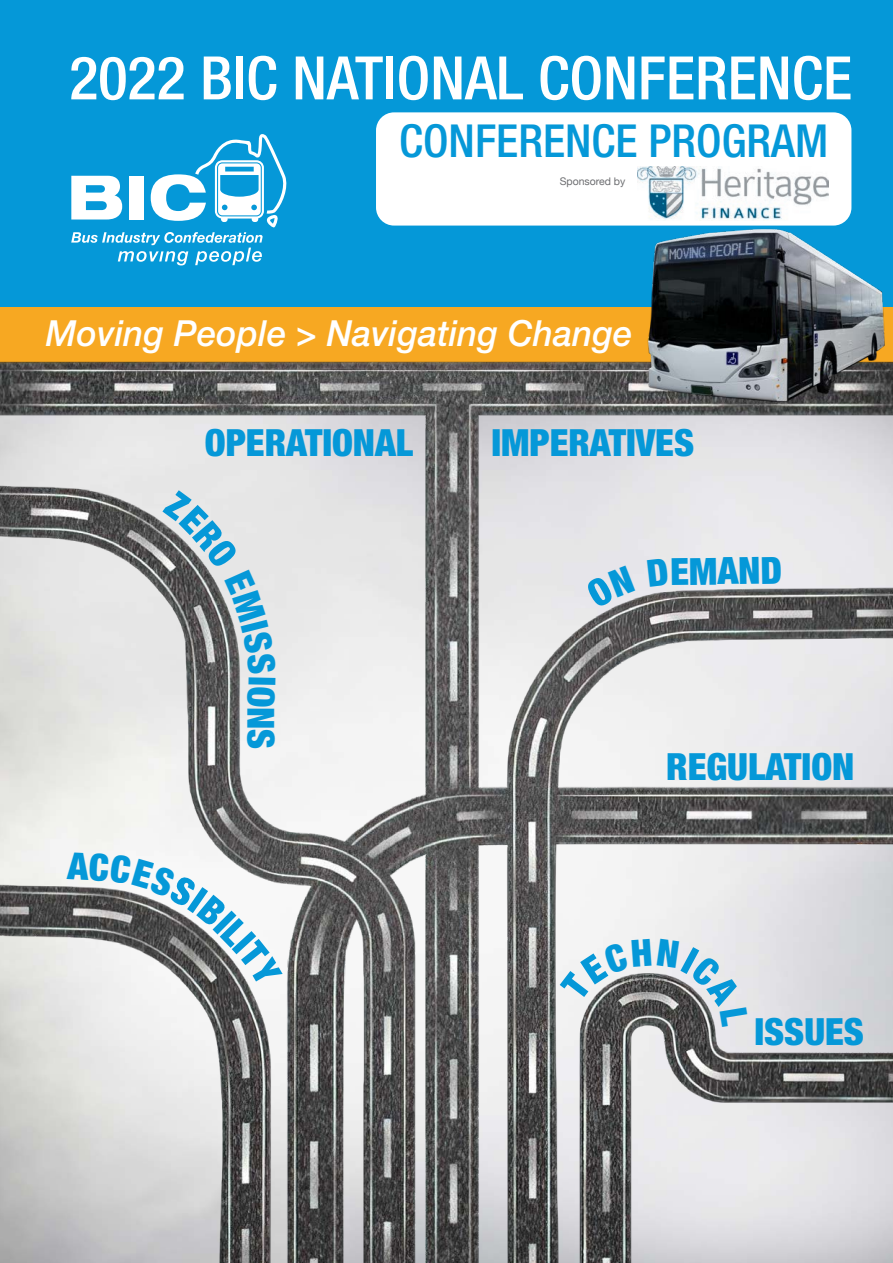
<style>
.page{position:relative;width:893px;height:1263px;background:#fff}
.page>*{position:absolute;margin:0;border:0;box-sizing:border-box;transform-origin:0 0}
.t1{font:500 condensed 60px "Helvetica Neue";color:#fff}
.t2{font:500 condensed 45.45px "Helvetica Neue";color:#0598d8}
.t3{font:900 condensed 37.5px "Helvetica Neue";color:#0598d8}
.t4{font:italic 500 36px "Helvetica Neue";letter-spacing:.005em;color:#fff;scale:.96 1}
.t5{font:10.5px "Helvetica Neue";color:#6c6d70}
</style>
<div class="page">
<div style="left:0;top:0;width:893px;height:336px;background:#0598d8"></div>
<div style="left:0;top:307px;width:893px;height:57px;background:#f7a822"></div>
<img style="left:0;top:361px;width:893px;height:902px">
<svg style="left:71px;top:134px;width:215px;height:131px"></svg>
<img style="left:646px;top:228px;width:247px;height:174px">
<div style="left:376px;top:112px;width:475px;height:114px;background:#fff;border-radius:18px"></div>
<img style="left:638px;top:167px;width:190px;height:53px">
<svg style="left:162px;top:490px;width:114px;height:217px;background:#bbb"></svg>
<svg style="left:247px;top:729px;width:28px;height:19px"></svg>
<div style="left:585px;top:565px;width:50px;height:43px;background:#e6e5ea"></div>
<svg style="left:647px;top:558px;width:21px;height:29px"></svg>
<svg style="left:560px;top:938px;width:189px;height:89px"></svg>
<svg style="left:67px;top:852px;width:216px;height:135px"></svg>
<h1 class="t1" style="left:69px;top:42px;width:784px">2022 BIC NATIONAL CONFERENCE</h1>
<p class="t2" style="left:399px;top:114px;width:431px">CONFERENCE PROGRAM</p>
<p class="t5" style="left:560px;top:174px;width:67px">Sponsored by</p>
<p class="t4" style="left:46px;top:312px;width:612px">Moving People &gt; Navigating Change</p>
<p class="t3" style="left:205px;top:419px;width:210px">OPERATIONAL</p>
<p class="t3" style="left:491px;top:419px;width:204px">IMPERATIVES</p>
<p class="t3" style="left:284px;top:706px;width:24px;rotate:90deg">N</p>
<p class="t3" style="left:670px;top:549px;width:113px;rotate:-1deg">EMAND</p>
<p class="t3" style="left:666px;top:744px;width:190px">REGULATION</p>
<p class="t3" style="left:754px;top:1008px;width:111px">ISSUES</p>
</div>
